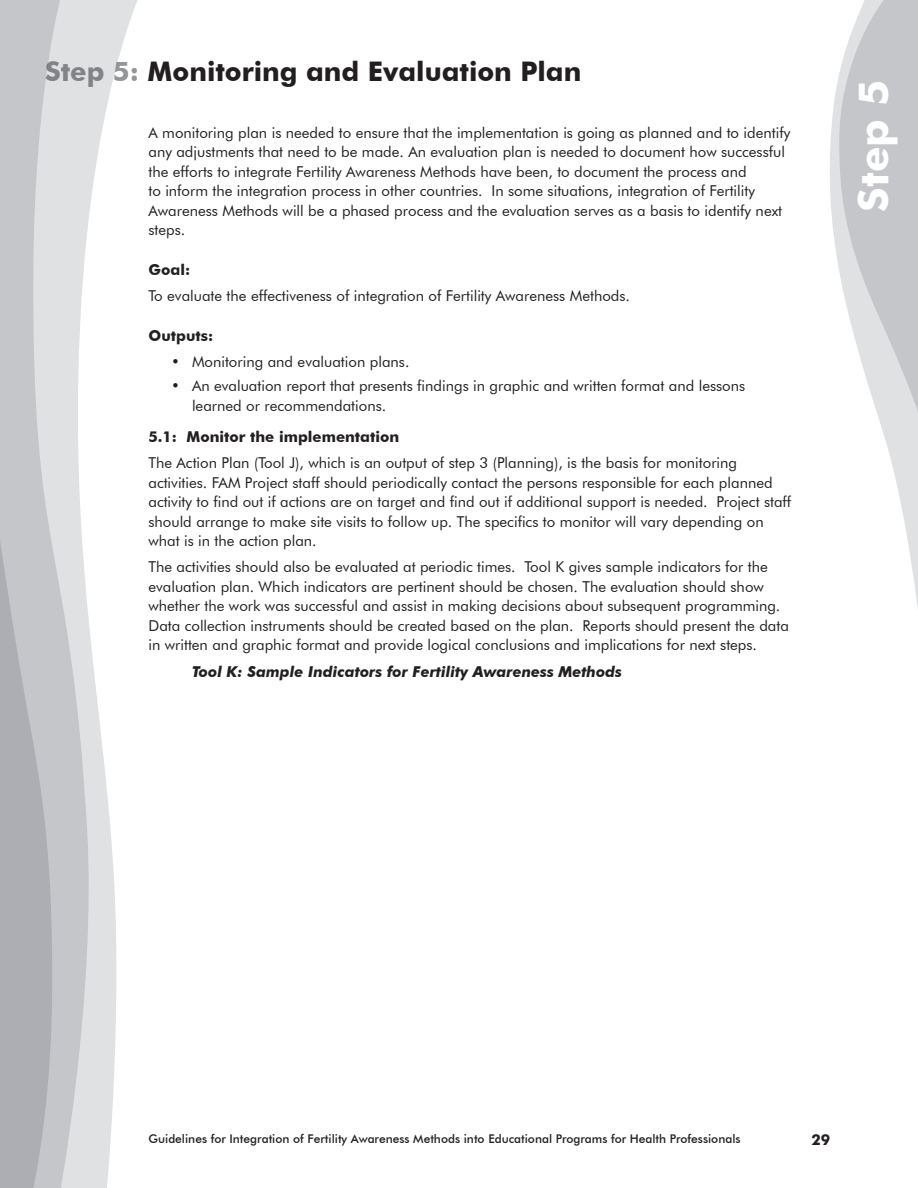
<style>
.page{position:relative;width:918px;height:1188px;background:#fff}
.page>*{position:absolute;margin:0;border:0;box-sizing:border-box;transform-origin:0 0}
.t1{font:700 42px "Futura BT";color:#fff}
.t2{font:700 27px "Futura BT";color:#231f20}
.t3{font:15px/19.5px "Futura BT";color:#231f20}
.t4{font:italic 700 15px "Futura BT";color:#231f20}
.t5{font:700 15px "Futura BT";color:#231f20}
.t6{font:500 12px "Futura BT";color:#231f20}
.s1{color:#939598}
</style>
<div class="page">
<svg style="left:90px;top:0;width:48px;height:1188px"></svg>
<svg style="left:0;top:0;width:90px;height:1188px;background:#d5d7d9"></svg>
<svg style="left:0;top:187px;width:54px;height:1001px;background:#bcbec2"></svg>
<svg style="left:830px;top:76px;width:88px;height:532px"></svg>
<svg style="left:839px;top:0;width:79px;height:491px"></svg>
<h2 class="t2" style="left:45px;top:55px;width:538px"><span class="s1">Step 5:</span> Monitoring and Evaluation Plan</h2>
<p class="t3" style="left:148px;top:123px;width:643px">A monitoring plan is needed to ensure that the implementation is going as planned and to identify any adjustments that need to be made. An evaluation plan is needed to document how successful the efforts to integrate Fertility Awareness Methods have been, to document the process and<br>to inform the integration process in other countries. In some situations, integration of Fertility Awareness Methods will be a phased process and the evaluation serves as a basis to identify next steps.</p>
<p class="t5" style="left:148px;top:261px;width:43px">Goal:</p>
<p class="t3" style="left:148px;top:286px;width:483px">To evaluate the effectiveness of integration of Fertility Awareness Methods.</p>
<p class="t5" style="left:148px;top:327px;width:66px">Outputs:</p>
<p class="t3" style="left:171px;top:352px;width:240px">• Monitoring and evaluation plans.</p>
<p class="t3" style="left:192px;top:376px;width:555px;text-indent:-21px">• An evaluation report that presents findings in graphic and written format and lessons learned or recommendations.</p>
<p class="t5" style="left:148px;top:427px;width:252px">5.1: Monitor the implementation</p>
<p class="t3" style="left:148px;top:453px;width:644px">The Action Plan (Tool J), which is an output of step 3 (Planning), is the basis for monitoring activities. FAM Project staff should periodically contact the persons responsible for each planned activity to find out if actions are on target and find out if additional support is needed. Project staff should arrange to make site visits to follow up. The specifics to monitor will vary depending on what is in the action plan.</p>
<p class="t3" style="left:148px;top:557px;width:642px">The activities should also be evaluated at periodic times. Tool K gives sample indicators for the evaluation plan. Which indicators are pertinent should be chosen. The evaluation should show whether the work was successful and assist in making decisions about subsequent programming.<br>Data collection instruments should be created based on the plan. Reports should present the data in written and graphic format and provide logical conclusions and implications for next steps.</p>
<p class="t4" style="left:192px;top:662px;width:432px">Tool K: Sample Indicators for Fertility Awareness Methods</p>
<h1 class="t1" style="left:848px;top:212px;width:134px;rotate:-90deg">Step 5</h1>
<p class="t6" style="left:148px;top:1132px;width:594px">Guidelines for Integration of Fertility Awareness Methods into Educational Programs for Health Professionals</p>
<p class="t5" style="left:812px;top:1131px;width:20px">29</p>
</div>
